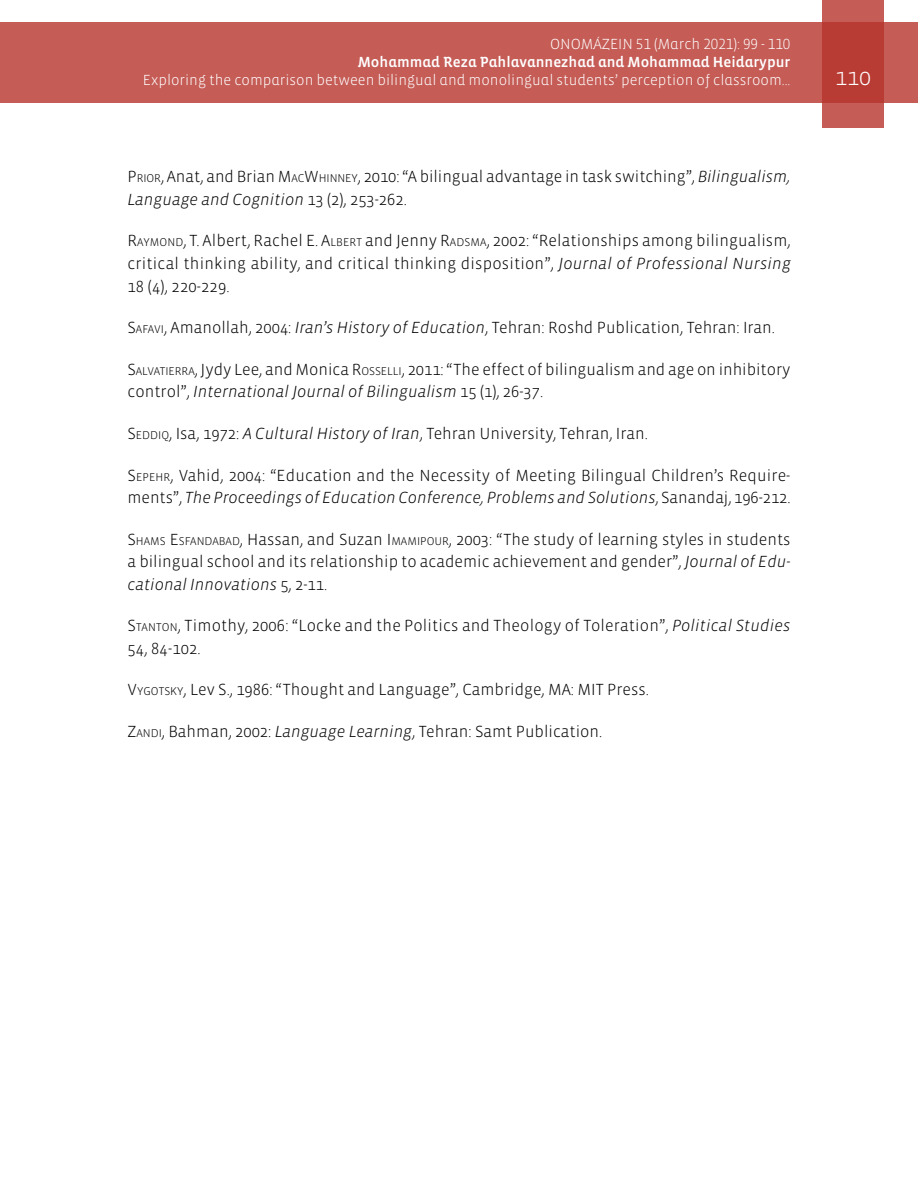
<style>
.page{position:relative;width:918px;height:1188px;background:#fff}
.page>*{position:absolute;margin:0;border:0;box-sizing:border-box;transform-origin:0 0}
.t1{font:300 24px "Vista Sans";color:#fff}
.t2{font:300 16.5px/22.5px "Vista Sans";color:#000}
.t3{font:300 15px "Vista Sans Alt";color:#fff}
.t4{font:15px "Vista Sans Alt Med";color:#fff}
.s1{font-style:inherit}
.s2{font-size:11.55px}
.s3{font-style:italic}
</style>
<div class="page">
<div style="left:0;top:23px;width:918px;height:80px;background:#c55c56"></div>
<svg style="left:822px;top:0;width:62px;height:128px;background:#bd4740"></svg>
<p class="t3" style="left:550px;top:37px;width:242px">ONOMÁZEIN 51 (March 2021): 99 - 110</p>
<p class="t4" style="left:358px;top:55px;width:434px">Mohammad Reza Pahlavannezhad and Mohammad Heidarypur</p>
<p class="t3" style="left:143px;top:73px;width:649px">Exploring the comparison between bilingual and monolingual students’ perception of classroom...</p>
<h1 class="t1" style="left:835px;top:65px;width:37px">110</h1>
<p class="t2" style="left:128px;top:166px;width:664px"><span class="s1">P</span> <span class="s2">RIOR</span>, Anat, and Brian <span class="s1">M</span><span class="s2">AC</span><span class="s1">W</span><span class="s2">HINNEY</span>, 2010: “A bilingual advantage in task switching”, <span class="s3">Bilingualism,<br>Language and Cognition</span> 13 (2), 253-262.</p>
<p class="t2" style="left:128px;top:230px;width:665px;text-align:justify"><span class="s1">R</span><span class="s2">AYMOND</span>, T. Albert, Rachel E. <span class="s1">A</span><span class="s2">LBERT</span> and Jenny <span class="s1">R</span><span class="s2">ADSMA</span>, 2002: “Relationships among bilingualism, critical thinking ability, and critical thinking disposition”, <span class="s3">Journal of Professional Nursing </span>18 (4), 220-229.</p>
<p class="t2" style="left:128px;top:317px;width:649px"><span class="s1">S</span><span class="s2">AFAVI</span>, Amanollah, 2004: <span class="s3">Iran’s History of Education</span>, Tehran: Roshd Publication, Tehran: Iran.</p>
<p class="t2" style="left:128px;top:358px;width:664px"><span class="s1">S</span><span class="s2">ALVATIERRA</span>, Jydy Lee, and Monica <span class="s1">R</span><span class="s2">OSSELLI</span>, 2011: “The effect of bilingualism and age on inhibitory control”, <span class="s3">International Journal of Bilingualism</span> 15 (1), 26-37.</p>
<p class="t2" style="left:128px;top:422px;width:522px"><span class="s1">S</span><span class="s2">EDDIQ</span>, Isa, 1972: <span class="s3">A Cultural History of Iran</span>, Tehran University, Tehran, Iran.</p>
<p class="t2" style="left:128px;top:464px;width:664px"><span class="s1">S</span><span class="s2">EPEHR</span>, Vahid, 2004: “Education and the Necessity of Meeting Bilingual Children’s Require&shy;ments”, <span class="s3">The Proceedings of Education Conference, Problems and Solutions</span>, Sanandaj, 196-212.</p>
<p class="t2" style="left:128px;top:528px;width:664px;text-align:justify"><span class="s1">S</span><span class="s2">HAMS</span> <span class="s1">E</span><span class="s2">SFANDABAD</span>, Hassan, and Suzan <span class="s1">I</span> <span class="s2">MAMIPOUR</span>, 2003: “The study of learning styles in students a bilingual school and its relationship to academic achievement and gender”, <span class="s3">Journal of Edu&shy;cational Innovations</span> 5, 2-11.</p>
<p class="t2" style="left:128px;top:615px;width:664px"><span class="s1">S</span><span class="s2">TANTON</span>, Timothy, 2006: “Locke and the Politics and Theology of Toleration”, <span class="s3">Political Studies<br></span>54, 84-102.</p>
<p class="t2" style="left:128px;top:679px;width:523px"><span class="s1">V</span><span class="s2">YG OTSKY</span>, Lev S., 1986: “Thought and Language”, Cambridge, MA: MIT Press.</p>
<p class="t2" style="left:128px;top:721px;width:476px"><span class="s1">Z</span><span class="s2">ANDI</span>, Bahman, 2002: <span class="s3">Language Learning</span>, Tehran: Samt Publication.</p>
</div>
